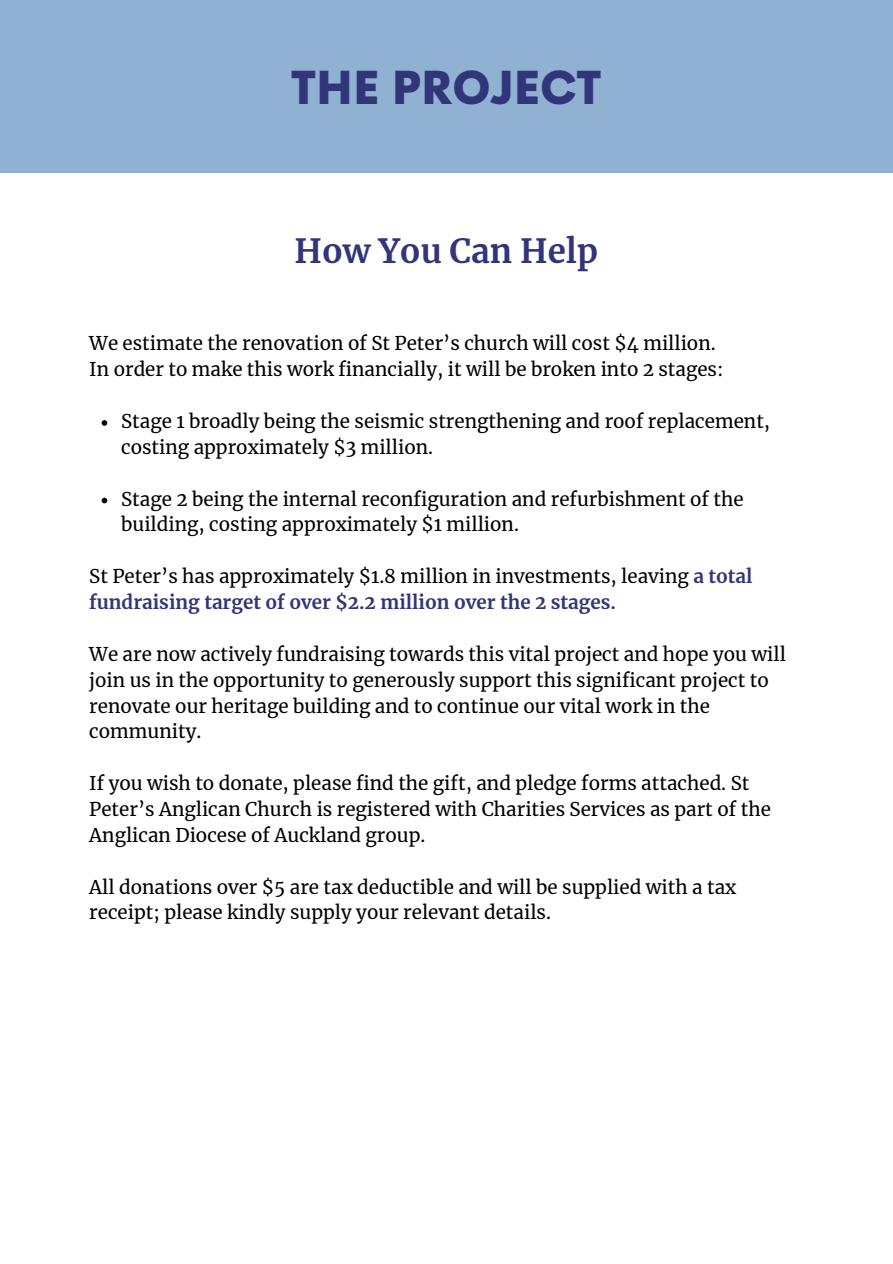
<style>
.page{position:relative;width:893px;height:1264px;background:#fff}
.page>*{position:absolute;margin:0;border:0;box-sizing:border-box;transform-origin:0 0}
.t1{font:800 46.35px "Cerebri Sans";color:#313679}
.t2{font:700 33px "Merriweather";color:#313679}
.t3{font:18.75px/25.8px "Merriweather";color:#000}
.s1{font-weight:700;color:#313679}
</style>
<div class="page">
<svg style="left:102px;top:420px;width:5px;height:6px"></svg>
<svg style="left:102px;top:498px;width:5px;height:5px"></svg>
<div style="left:0;top:0;width:892px;height:173px;background:#90b1d2"></div>
<p class="t1" style="left:291px;top:58px;width:312px">THE PROJECT</p>
<p class="t2" style="left:294px;top:231px;width:305px">How You Can Help</p>
<p class="t3" style="left:89px;top:331px;width:628px">We estimate the renovation of St Peter’s church will cost $4 million.</p>
<p class="t3" style="left:89px;top:357px;width:635px">In order to make this work financially, it will be broken into 2 stages:</p>
<p class="t3" style="left:121px;top:408px;width:650px">Stage 1 broadly being the seismic strengthening and roof replacement, costing approximately $3 million.</p>
<p class="t3" style="left:121px;top:486px;width:624px">Stage 2 being the internal reconfiguration and refurbishment of the building, costing approximately $1 million.</p>
<p class="t3" style="left:89px;top:563px;width:664px">St Peter’s has approximately $1.8 million in investments, leaving <span class="s1">a total fundraising target of over $2.2 million over the 2 stages.</span></p>
<p class="t3" style="left:89px;top:641px;width:698px">We are now actively fundraising towards this vital project and hope you will join us in the opportunity to generously support this significant project to renovate our heritage building and to continue our vital work in the community.</p>
<p class="t3" style="left:89px;top:770px;width:683px">If you wish to donate, please find the gift, and pledge forms attached. St<br>Peter’s Anglican Church is registered with Charities Services as part of the<br>Anglican Diocese of Auckland group.</p>
<p class="t3" style="left:89px;top:874px;width:648px">All donations over $5 are tax deductible and will be supplied with a tax receipt; please kindly supply your relevant details.</p>
</div>
